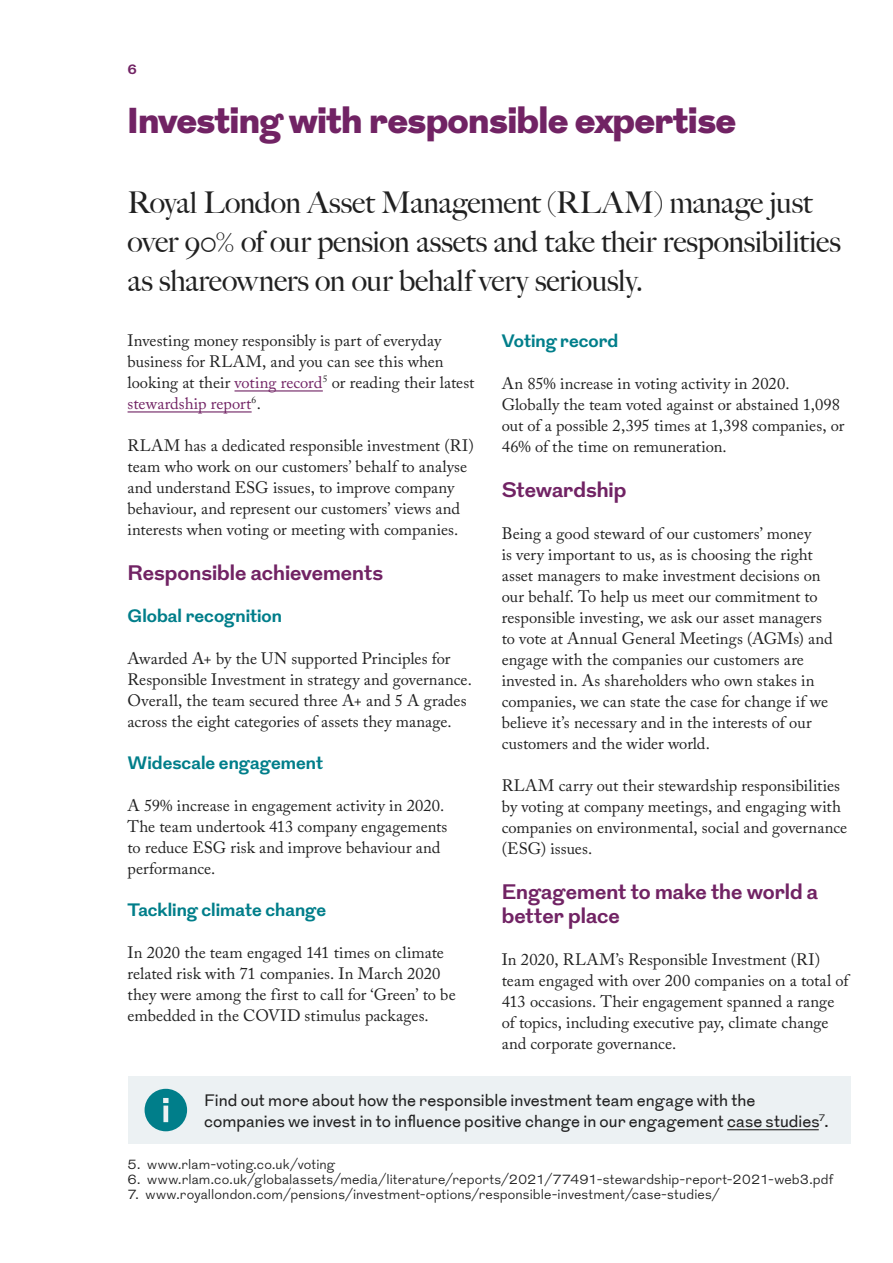
<style>
.page{position:relative;width:893px;height:1263px;background:#fff}
.page>*{position:absolute;margin:0;border:0;box-sizing:border-box;transform-origin:0 0}
.Section_Heading{font:900 36px "Grot";color:#712364}
.Intro_text{font:500 30px/39px "Big Caslon";letter-spacing:-.01em;color:#212121}
.Heading_L1{font:700 21px/24px "Grot";color:#712364}
.Heading_L2{font:700 18px "Grot";color:#007e8a}
.Body_text{font:700 18px "Grot";color:#007e8a}
.Body_text-2{font:16.5px/21px "Adobe Caslon Pro";color:#212121}
.Body_Text_in_a_box{font:16.5px/21px "Grot";letter-spacing:.005em;color:#212121}
.Footnotes{font:300 13.5px "Grot";letter-spacing:.01em;color:#212121}
.t1{font:700 13.5px "Grot";color:#712364}
.s1{color:#712364}
</style>
<div class="page">
<hr style="left:235px;top:390px;width:88px;height:1px;background:#712364">
<hr style="left:128px;top:411px;width:124px;height:1px;background:#712364">
<div style="left:128px;top:1076px;width:722px;height:68px;background:#ecf1f3"></div>
<hr style="left:727px;top:1129px;width:92px;height:1px;background:#212121">
<svg style="left:145px;top:1089px;width:42px;height:42px"></svg>
<p class="t1" style="left:128px;top:60px;width:11px">6</p>
<p class="Section_Heading" style="left:128px;top:95px;width:610px">Investing with responsible expertise</p>
<p class="Intro_text" style="left:128px;top:182px;width:715px">Royal London Asset Management (RLAM) manage just over 90% of our pension assets and take their responsibilities as shareowners on our behalf very seriously.</p>
<p class="Body_text-2" style="left:128px;top:330px;width:348px">Investing money responsibly is part of everyday business for RLAM, and you can see this when looking at their <span class="s1">voting record</span><sup>5</sup> or reading their latest <span class="s1">stewardship report</span><sup>6</sup>.</p>
<p class="Body_text-2" style="left:128px;top:435px;width:348px">RLAM has a dedicated responsible investment (RI) team who work on our customers’ behalf to analyse and understand ESG issues, to improve company behaviour, and represent our customers’ views and interests when voting or meeting with companies.</p>
<p class="Heading_L1" style="left:128px;top:562px;width:257px">Responsible achievements</p>
<p class="Heading_L2" style="left:128px;top:603px;width:156px">Global recognition</p>
<p class="Body_text-2" style="left:128px;top:648px;width:346px">Awarded A+ by the UN supported Principles for Responsible Investment in strategy and governance.<br>Overall, the team secured three A+ and 5 A grades across the eight categories of assets they manage.</p>
<p class="Heading_L2" style="left:128px;top:750px;width:197px">Widescale engagement</p>
<p class="Body_text-2" style="left:128px;top:795px;width:321px">A 59% increase in engagement activity in 2020.<br>The team undertook 413 company engagements to reduce ESG risk and improve behaviour and performance.</p>
<p class="Heading_L2" style="left:128px;top:897px;width:200px">Tackling climate change</p>
<p class="Body_text-2" style="left:128px;top:942px;width:330px">In 2020 the team engaged 141 times on climate related risk with 71 companies. In March 2020 they were among the first to call for ‘Green’ to be embedded in the COVID stimulus packages.</p>
<p class="Body_text" style="left:502px;top:329px;width:118px">Voting record</p>
<p class="Body_text-2" style="left:502px;top:373px;width:344px">An 85% increase in voting activity in 2020.<br>Globally the team voted against or abstained 1,098 out of a possible 2,395 times at 1,398 companies, or 46% of the time on remuneration.</p>
<p class="Heading_L1" style="left:502px;top:479px;width:126px">Stewardship</p>
<p class="Body_text-2" style="left:502px;top:523px;width:332px">Being a good steward of our customers’ money<br>is very important to us, as is choosing the right asset managers to make investment decisions on our behalf. To help us meet our commitment to responsible investing, we ask our asset managers to vote at Annual General Meetings (AGMs) and engage with the companies our customers are invested in. As shareholders who own stakes in companies, we can state the case for change if we believe it’s necessary and in the interests of our customers and the wider world.</p>
<p class="Body_text-2" style="left:502px;top:775px;width:347px">RLAM carry out their stewardship responsibilities by voting at company meetings, and engaging with companies on environmental, social and governance (ESG) issues.</p>
<p class="Heading_L1" style="left:502px;top:881px;width:318px">Engagement to make the world a better place</p>
<p class="Body_text-2" style="left:502px;top:949px;width:348px">In 2020, RLAM’s Responsible Investment (RI) team engaged with over 200 companies on a total of 413 occasions. Their engagement spanned a range of topics, including executive pay, climate change and corporate governance.</p>
<p class="Body_Text_in_a_box" style="left:204px;top:1090px;width:626px">Find out more about how the responsible investment team engage with the companies we invest in to influence positive change in our engagement case studies<sup>7</sup>.</p>
<p class="Footnotes" style="left:128px;top:1155px;width:209px">5. www.rlam-voting.co.uk/voting</p>
<p class="Footnotes" style="left:128px;top:1170px;width:707px">6. www.rlam.co.uk/globalassets/media/literature/reports/2021/77491-stewardship-report-2021-web3.pdf</p>
<p class="Footnotes" style="left:128px;top:1185px;width:594px">7. www.royallondon.com/pensions/investment-options/responsible-investment/case-studies/</p>
</div>
